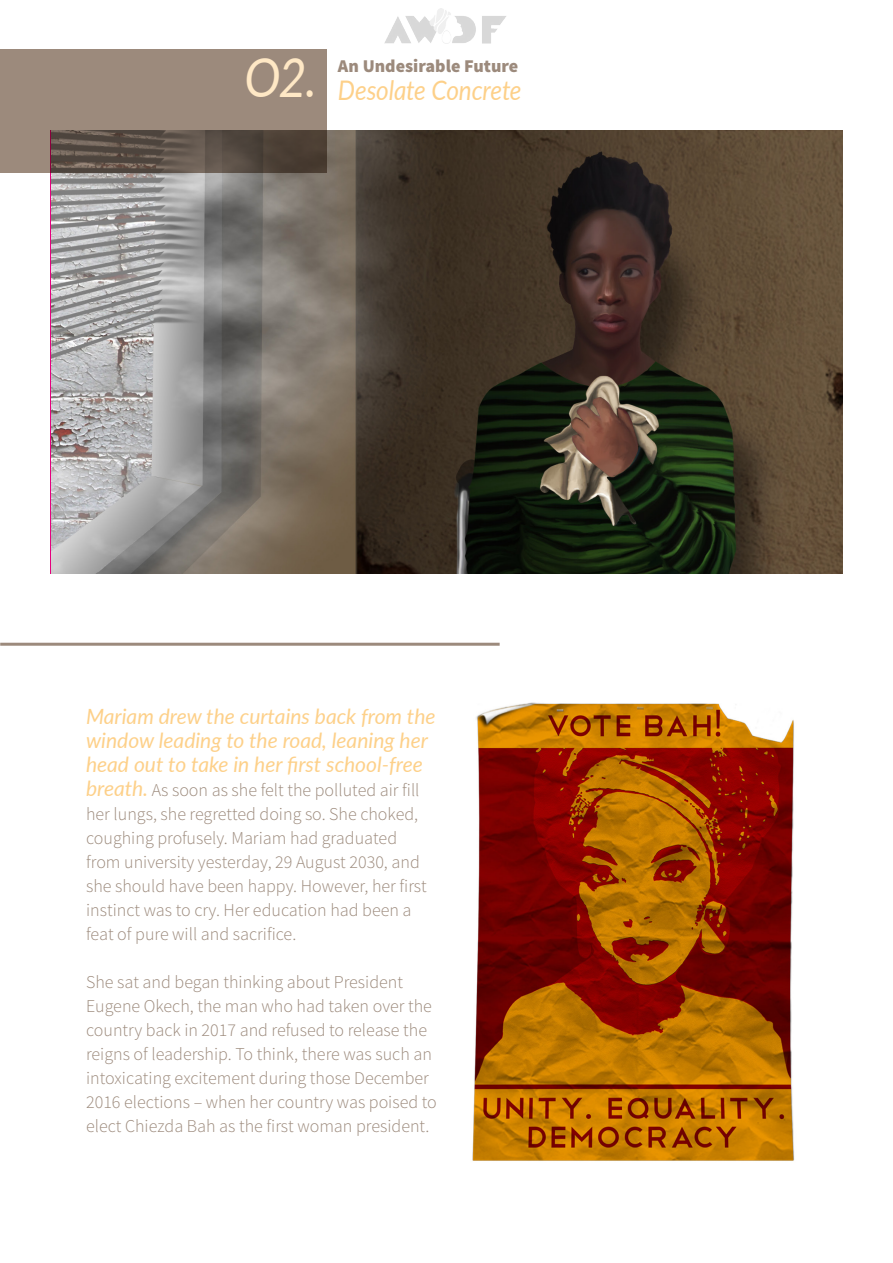
<style>
.page{position:relative;width:893px;height:1263px;background:#fff}
.page>*{position:absolute;margin:0;border:0;box-sizing:border-box;transform-origin:0 0}
.t1{font:italic 27px "Lato";letter-spacing:-.005em;color:#fdd089;scale:.9 1}
.t2{font:italic 21px/24px "Lato";color:#fdd089}
.t3{font:300 18px/24px "Source Sans Pro";color:#9c8a7c}
.t4{font:900 18px "Source Sans Pro";color:#9c8a7c}
.s1{font-size:54px;color:#ffe8c5}
.s2{font-family:"Lato";font-weight:400;font-style:italic;font-size:21px;color:#fdd089}
</style>
<div class="page">
<img style="left:51px;top:130px;width:791px;height:444px">
<svg style="left:0;top:49px;width:327px;height:124px;background:#88786b"></svg>
<hr style="left:0;top:643px;width:500px;height:3px;background:#9c8a7c">
<img style="left:472px;top:702px;width:322px;height:459px">
<img style="left:384px;top:9px;width:122px;height:35px">
<h1 class="t1" style="left:244px;top:71px;width:309px"><span class="s1">O2.</span> Desolate Concrete</h1>
<p class="t4" style="left:338px;top:54px;width:182px">An Undesirable Future</p>
<p class="t2" style="left:86px;top:704px;width:351px">Mariam drew the curtains back from the window leading to the road, leaning her head out to take in her first school-free</p>
<p class="t3" style="left:86px;top:778px;width:342px"><span class="s2">breath.</span> As soon as she felt the polluted air fill her lungs, she regretted doing so. She choked, coughing profusely. Mariam had graduated from university yesterday, 29 August 2030, and she should have been happy. However, her first instinct was to cry. Her education had been a feat of pure will and sacrifice.</p>
<p class="t3" style="left:86px;top:970px;width:352px">She sat and began thinking about President Eugene Okech, the man who had taken over the country back in 2017 and refused to release the reigns of leadership. To think, there was such an intoxicating excitement during those December 2016 elections – when her country was poised to elect Chiezda Bah as the first woman president.</p>
</div>
